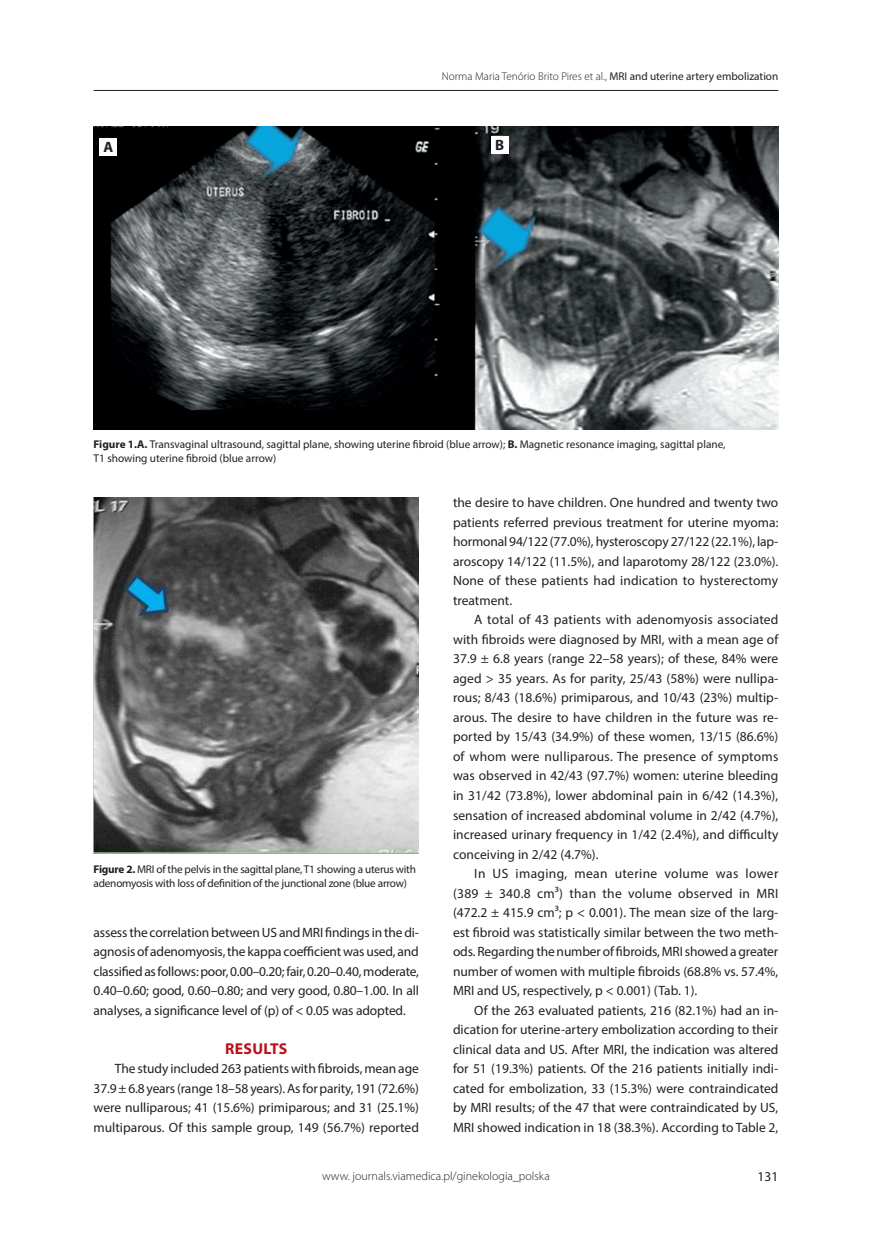
<style>
.page{position:relative;width:872px;height:1234px;background:#fff}
.page>*{position:absolute;margin:0;border:0;box-sizing:border-box;transform-origin:0 0}
._05_-_Srodtytul_1{font:700 15.75px "Myriad Pro";letter-spacing:.02em;color:#bb1018}
.t1{font:700 15px "Myriad Pro";color:#231f20}
._08_-_Tekst{font:13.5px/19.5px "Myriad Pro";color:#231f20;text-align:justify}
._99_str_P{font:13.5px "Myriad Pro";color:#231f20}
.t2{font:300 12px "Myriad Pro";color:#231f20}
._21_-_Rycina_-_podpi{font:11.25px/14.2px "Myriad Pro";letter-spacing:-.005em;color:#231f20}
.t3{font:300 11.25px "Myriad Pro";color:#231f20}
.s1{font-weight:400}
.s2{font-weight:700}
</style>
<div class="page">
<hr style="left:94px;top:90px;width:684px;height:1px;background:#231f20">
<img style="left:94px;top:126px;width:684px;height:303px">
<div style="left:100px;top:138px;width:17px;height:17px;background:#fff"></div>
<div style="left:491px;top:136px;width:17px;height:17px;background:#fff"></div>
<img style="left:94px;top:497px;width:325px;height:356px">
<p class="t3" style="left:442px;top:71px;width:338px">Norma Maria Tenório Brito Pires et al., <span class="s1">MRI and uterine artery embolization</span></p>
<p class="t1" style="left:104px;top:137px;width:11px">A</p>
<p class="t1" style="left:495px;top:135px;width:11px">B</p>
<p class="_21_-_Rycina_-_podpi" style="left:94px;top:437px;width:633px"><span class="s2">Figure 1.A.</span> Transvaginal ultrasound, sagittal plane, showing uterine fibroid (blue arrow); <span class="s2">B.</span> Magnetic resonance imaging, sagittal plane,<br>T1 showing uterine fibroid (blue arrow)</p>
<p class="_21_-_Rycina_-_podpi" style="left:94px;top:861px;width:324px"><span class="s2">Figure 2.</span> MRI of the pelvis in the sagittal plane, T1 showing a uterus with adenomyosis with loss of definition of the junctional zone (blue arrow)</p>
<p class="_08_-_Tekst" style="left:94px;top:921px;width:327px">assess the correlation between US and MRI findings in the di&shy;agnosis of adenomyosis, the kappa coefficient was used, and classified as follows: poor, 0.00–0.20; fair, 0.20–0.40, moderate, 0.40–0.60; good, 0.60–0.80; and very good, 0.80–1.00. In all analyses, a significance level of (p) of &lt; 0.05 was adopted.</p>
<p class="_05_-_Srodtytul_1" style="left:225px;top:1037px;width:64px">RESULTS</p>
<p class="_08_-_Tekst" style="left:94px;top:1058px;width:327px;text-indent:21px">The study included 263 patients with fibroids, mean age 37.9 ± 6.8 years (range 18–58 years). As for parity, 191 (72.6%) were nulliparous; 41 (15.6%) primiparous; and 31 (25.1%) multiparous. Of this sample group, 149 (56.7%) reported</p>
<p class="_08_-_Tekst" style="left:453px;top:492px;width:327px">the desire to have children. One hundred and twenty two patients referred previous treatment for uterine myoma: hormonal 94/122 (77.0%), hysteroscopy 27/122 (22.1%), lap&shy;aroscopy 14/122 (11.5%), and laparotomy 28/122 (23.0%).<br>None of these patients had indication to hysterectomy treatment.</p>
<p class="_08_-_Tekst" style="left:453px;top:609px;width:327px;text-indent:21px">A total of 43 patients with adenomyosis associated with fibroids were diagnosed by MRI, with a mean age of 37.9 ± 6.8 years (range 22–58 years); of these, 84% were aged &gt; 35 years. As for parity, 25/43 (58%) were nullipa&shy;rous; 8/43 (18.6%) primiparous, and 10/43 (23%) multip&shy;arous. The desire to have children in the future was re&shy;ported by 15/43 (34.9%) of these women, 13/15 (86.6%) of whom were nulliparous. The presence of symptoms was observed in 42/43 (97.7%) women: uterine bleeding in 31/42 (73.8%), lower abdominal pain in 6/42 (14.3%), sensation of increased abdominal volume in 2/42 (4.7%), increased urinary frequency in 1/42 (2.4%), and difficulty conceiving in 2/42 (4.7%).</p>
<p class="_08_-_Tekst" style="left:453px;top:863px;width:327px;text-indent:21px">In US imaging, mean uterine volume was lower (389 ± 340.8 cm³) than the volume observed in MRI (472.2 ± 415.9 cm³; p &lt; 0.001). The mean size of the larg&shy;est fibroid was statistically similar between the two meth&shy;ods. Regarding the number of fibroids, MRI showed a greater number of women with multiple fibroids (68.8% vs. 57.4%, MRI and US, respectively, p &lt; 0.001) (Tab. 1).</p>
<p class="_08_-_Tekst" style="left:453px;top:999px;width:327px;text-indent:21px">Of the 263 evaluated patients, 216 (82.1%) had an in&shy;dication for uterine-artery embolization according to their clinical data and US. After MRI, the indication was altered for 51 (19.3%) patients. Of the 216 patients initially indi&shy;cated for embolization, 33 (15.3%) were contraindicated by MRI results; of the 47 that were contraindicated by US, MRI showed indication in 18 (38.3%). According to Table 2,</p>
<p class="t2" style="left:322px;top:1169px;width:229px">www. journals.viamedica.pl/ginekologia_polska</p>
<p class="_99_str_P" style="left:757px;top:1168px;width:22px">131</p>
</div>
